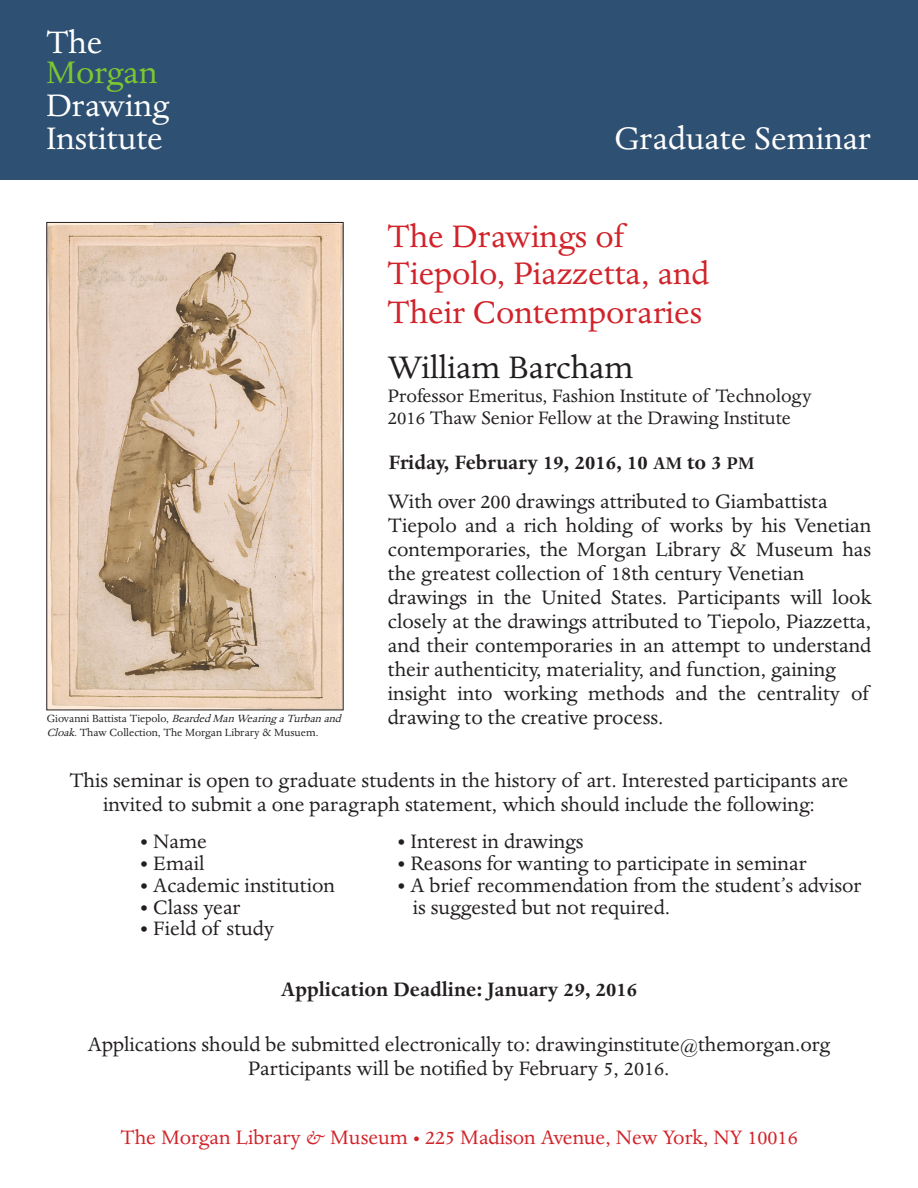
<style>
.page{position:relative;width:918px;height:1188px;background:#fff}
.page>*{position:absolute;margin:0;border:0;box-sizing:border-box;transform-origin:0 0}
.t1{font:36px "Dante";color:#d1232a}
.t2{font:36px/33px "Dante";color:#fff}
.t3{font:36px "Dante";color:#231f20}
.t4{font:22.5px/24px "Dante";color:#231f20;text-align:justify}
.t5{font:700 22.5px "Dante";color:#231f20}
.t6{font:22.5px "Dante";color:#d1232a}
.t7{font:20.85px "Dante";color:#231f20}
.t8{font:12px/14.4px "Dante";color:#231f20}
.s1{color:#7cc731}
.s2{font-style:italic}
.s3{font-size:19.5px}
</style>
<div class="page">
<div style="left:0;top:0;width:918px;height:179px;background:#2e5072"></div>
<div style="left:0;top:0;width:918px;height:180px;border:2px solid #2e5072"></div>
<img style="left:49px;top:224px;width:292px;height:484px">
<p class="t2" style="left:46px;top:27px;width:58px">The</p>
<p class="t2" style="left:46px;top:57px;width:124px"><span class="s1">Morgan<br></span>Drawing</p>
<p class="t2" style="left:46px;top:123px;width:119px">Institute</p>
<p class="t2" style="left:614px;top:123px;width:258px">Graduate Seminar</p>
<p class="t1" style="left:387px;top:217px;width:238px">The Drawings of</p>
<p class="t1" style="left:387px;top:254px;width:323px">Tiepolo, Piazzetta, and</p>
<p class="t1" style="left:387px;top:293px;width:316px">Their Contemporaries</p>
<p class="t3" style="left:388px;top:348px;width:247px">William Barcham</p>
<p class="t7" style="left:388px;top:385px;width:426px">Professor Emeritus, Fashion Institute of Technology</p>
<p class="t7" style="left:388px;top:406px;width:405px">2016 Thaw Senior Fellow at the Drawing Institute</p>
<p class="t8" style="left:47px;top:711px;width:299px">G i ov a n n i B a t t i s t a T i e p o l o, <span class="s2">BeardedManWearingaTurbanand<br>Cloak.</span>Thaw Collection, The Morgan Library &amp; Musuem.</p>
<p class="t5" style="left:389px;top:450px;width:367px">Friday, February 19, 2016, 10 <span class="s3">AM</span> to 3 <span class="s3">PM</span></p>
<p class="t4" style="left:388px;top:490px;width:441px">With over 200 drawings attributed to Giambattista</p>
<p class="t4" style="left:388px;top:514px;width:485px">Tiepolo and a rich holding of works by his Venetian contemporaries, the Morgan Library &amp; Museum has the greatest collection of 18th century Venetian</p>
<p class="t4" style="left:388px;top:586px;width:485px">drawings in the United States. Participants will look closely at the drawings attributed to Tiepolo, Piazzetta, and their contemporaries in an attempt to understand their authenticity, materiality, and function, gaining</p>
<p class="t4" style="left:388px;top:682px;width:482px">insight into working methods and the centrality of drawing to the creative process.</p>
<p class="t4" style="left:69px;top:769px;width:781px">This seminar is open to graduate students in the history of art. Interested participants are</p>
<p class="t4" style="left:103px;top:793px;width:713px">invited to submit a one paragraph statement, which should include the following:</p>
<p class="t4" style="left:140px;top:830px;width:68px">• Name</p>
<p class="t4" style="left:140px;top:852px;width:66px">• Email</p>
<p class="t4" style="left:140px;top:874px;width:196px">• Academic institution</p>
<p class="t4" style="left:140px;top:896px;width:102px">• Class year</p>
<p class="t4" style="left:140px;top:917px;width:136px">• Field of study</p>
<p class="t4" style="left:398px;top:830px;width:187px">• Interest in drawings</p>
<p class="t4" style="left:398px;top:852px;width:410px">• Reasons for wanting to participate in seminar</p>
<p class="t4" style="left:413px;top:874px;width:450px;line-height:22.5px;text-indent:-15px">• A brief recommendation from the student’s advisor is suggested but not required.</p>
<p class="t5" style="left:281px;top:977px;width:358px">Application Deadline: January 29, 2016</p>
<p class="t4" style="left:88px;top:1033px;width:744px">Applications should be submitted electronically to: drawinginstitute<span class="s3">@</span>themorgan.org</p>
<p class="t4" style="left:248px;top:1057px;width:423px">Participants will be notified by February 5, 2016.</p>
<p class="t6" style="left:121px;top:1125px;width:679px">The Morgan Library <span class="s2">&amp;</span> Museum <span class="s3">•</span> 225 Madison Avenue, New York, NY 10016</p>
</div>
